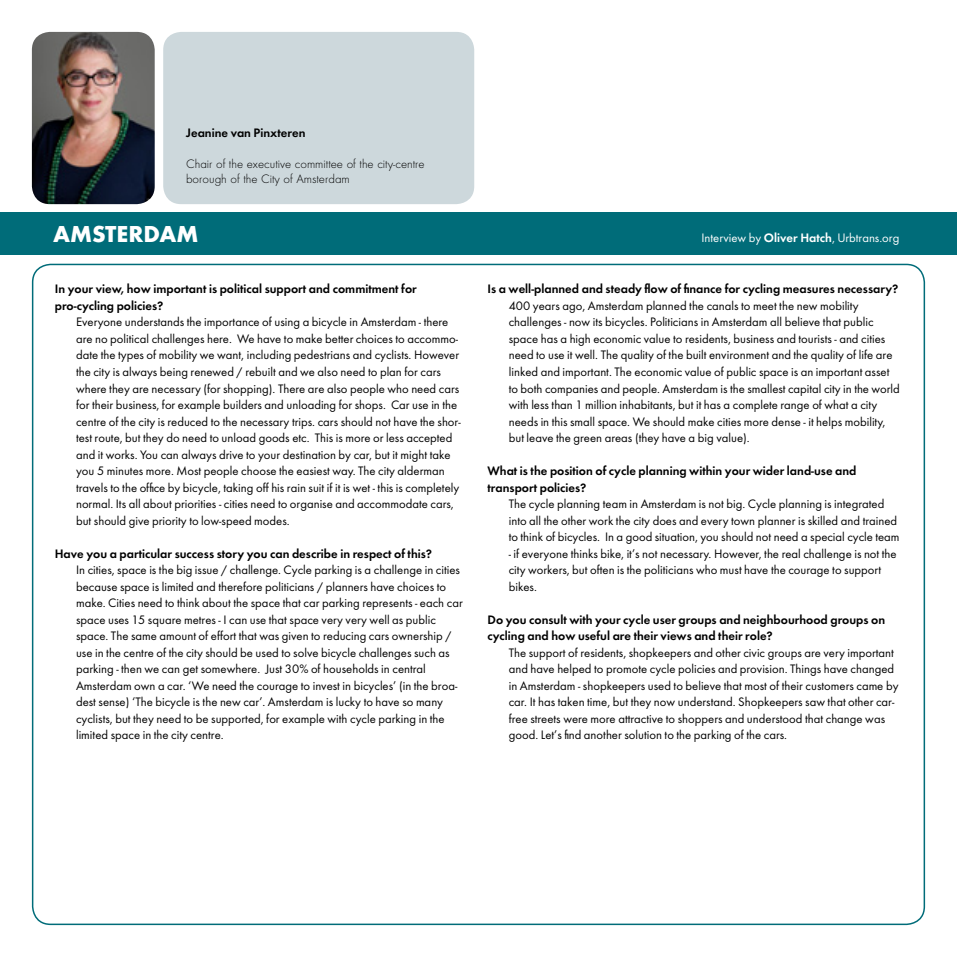
<style>
.page{position:relative;width:957px;height:957px;background:#fff}
.page>*{position:absolute;margin:0;border:0;box-sizing:border-box;transform-origin:0 0}
.t1{font:24px "Futura Bld";color:#fff}
.t2{font:12.75px/16.5px "Futura";color:#000}
.t3{font:12.75px/16.5px "Futura Dem Bld";color:#000}
.t4{font:12.75px/15.3px "Futura Lgt";color:#000}
.t5{font:12.75px "Futura";color:#fff}
.s1{font-family:"Futura Dem Bld"}
</style>
<div class="page">
<div style="left:0;top:213px;width:957px;height:42px;background:#006c79"></div>
<div style="left:163px;top:32px;width:311px;height:172px;background:#cdd8dc;border-radius:18px"></div>
<img style="left:32px;top:32px;width:123px;height:172px">
<p class="t3" style="left:186px;top:125px;width:121px">Jeanine van Pinxteren</p>
<p class="t4" style="left:186px;top:157px;width:240px">Chair of the executive committee of the city-centre borough of the City of Amsterdam</p>
<p class="t1" style="left:53px;top:218px;width:147px">AMSTERDAM</p>
<p class="t5" style="left:701px;top:229px;width:199px">Interview by <span class="s1">Oliver Hatch</span>, Urbtrans.org</p>
<p class="t3" style="left:55px;top:282px;width:363px">In your view, how important is political support and commitment for</p>
<p class="t3" style="left:55px;top:298px;width:110px">pro-cycling policies?</p>
<p class="t2" style="left:76px;top:315px;width:386px">Everyone understands the importance of using a bicycle in Amsterdam - there are no political challenges here. We have to make better choices to accommo&shy;date the types of mobility we want, including pedestrians and cyclists. However the city is always being renewed / rebuilt and we also need to plan for cars where they are necessary (for shopping). There are also people who need cars for their business, for example builders and unloading for shops. Car use in the centre of the city is reduced to the necessary trips. cars should not have the shor&shy;test route, but they do need to unload goods etc. This is more or less accepted and it works. You can always drive to your destination by car, but it might take you 5 minutes more. Most people choose the easiest way. The city alderman</p>
<p class="t2" style="left:76px;top:480px;width:385px">travels to the office by bicycle, taking off his rain suit if it is wet - this is completely normal. Its all about priorities - cities need to organise and accommodate cars, but should give priority to low-speed modes.</p>
<p class="t3" style="left:55px;top:546px;width:379px">Have you a particular success story you can describe in respect of this?</p>
<p class="t2" style="left:76px;top:562px;width:388px">In cities, space is the big issue / challenge. Cycle parking is a challenge in cities because space is limited and therefore politicians / planners have choices to make. Cities need to think about the space that car parking represents - each car</p>
<p class="t2" style="left:76px;top:612px;width:377px">space uses 15 square metres - I can use that space very very well as public space. The same amount of effort that was given to reducing cars ownership / use in the centre of the city should be used to solve bicycle challenges such as</p>
<p class="t2" style="left:76px;top:661px;width:351px">parking - then we can get somewhere. Just 30% of households in central</p>
<p class="t2" style="left:76px;top:678px;width:383px">Amsterdam own a car. ‘We need the courage to invest in bicycles’ (in the broa&shy;dest sense) ‘The bicycle is the new car’. Amsterdam is lucky to have so many cyclists, but they need to be supported, for example with cycle parking in the limited space in the city centre.</p>
<p class="t3" style="left:487px;top:282px;width:412px">Is a well-planned and steady flow of finance for cycling measures necessary?</p>
<p class="t2" style="left:509px;top:298px;width:351px">400 years ago, Amsterdam planned the canals to meet the new mobility</p>
<p class="t2" style="left:509px;top:315px;width:393px">challenges - now its bicycles. Politicians in Amsterdam all believe that public space has a high economic value to residents, business and tourists - and cities need to use it well. The quality of the built environment and the quality of life are linked and important. The economic value of public space is an important asset to both companies and people. Amsterdam is the smallest capital city in the world with less than 1 million inhabitants, but it has a complete range of what a city needs in this small space. We should make cities more dense - it helps mobility, but leave the green areas (they have a big value).</p>
<p class="t3" style="left:487px;top:463px;width:370px">What is the position of cycle planning within your wider land-use and transport policies?</p>
<p class="t2" style="left:509px;top:496px;width:392px">The cycle planning team in Amsterdam is not big. Cycle planning is integrated into all the other work the city does and every town planner is skilled and trained to think of bicycles. In a good situation, you should not need a special cycle team</p>
<p class="t2" style="left:509px;top:546px;width:389px">- if everyone thinks bike, it’s not necessary. However, the real challenge is not the city workers, but often is the politicians who must have the courage to support bikes.</p>
<p class="t3" style="left:487px;top:612px;width:399px">Do you consult with your cycle user groups and neighbourhood groups on cycling and how useful are their views and their role?</p>
<p class="t2" style="left:509px;top:645px;width:391px">The support of residents, shopkeepers and other civic groups are very important and have helped to promote cycle policies and provision. Things have changed in Amsterdam - shopkeepers used to believe that most of their customers came by car. It has taken time, but they now understand. Shopkeepers saw that other car&shy;free streets were more attractive to shoppers and understood that change was good. Let’s find another solution to the parking of the cars.</p>
</div>
